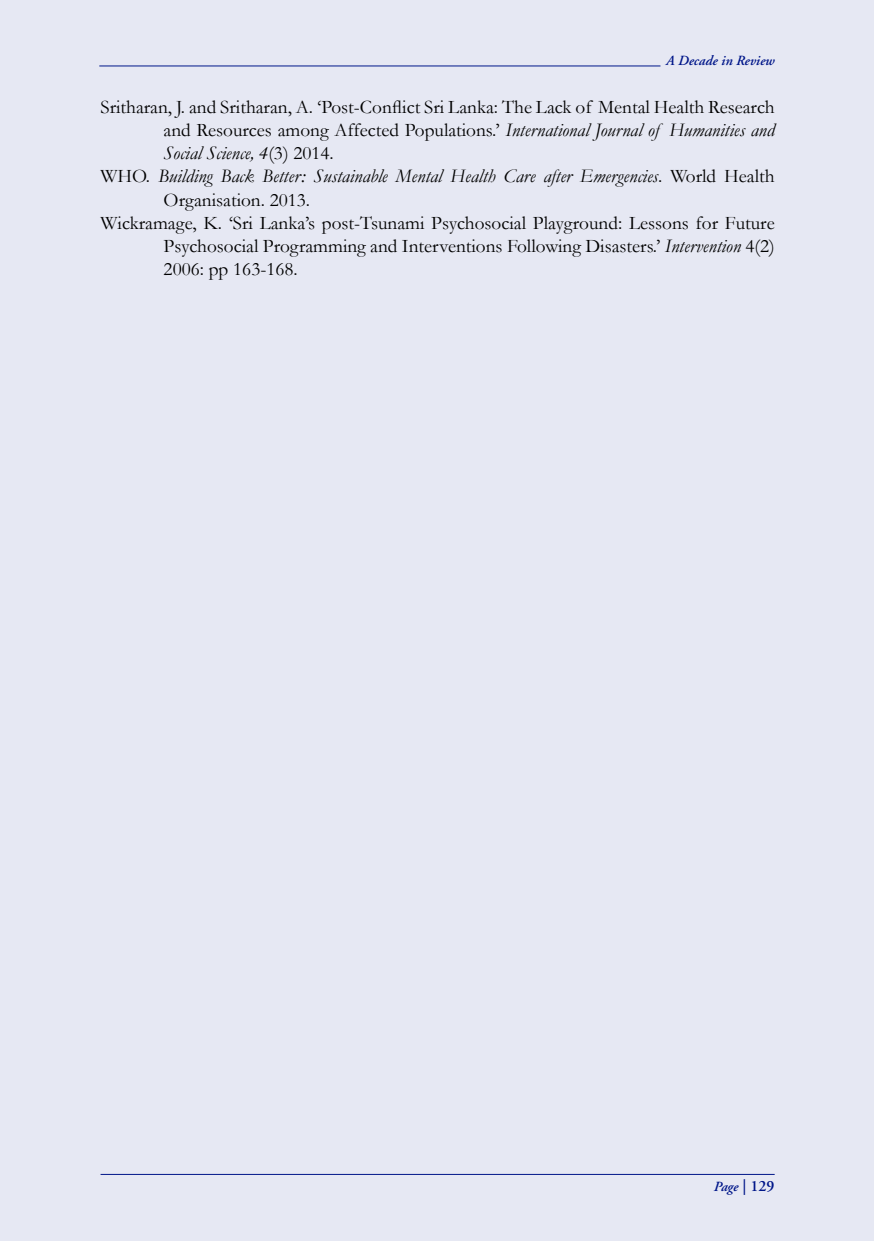
<style>
.page{position:relative;width:874px;height:1241px;background:#fff}
.page>*{position:absolute;margin:0;border:0;box-sizing:border-box;transform-origin:0 0}
.t1{font:19.25px "Garamond";color:#000}
.t2{font:italic 19.25px "Garamond";color:#000}
.t3{font:italic 600 14px "Adobe Garamond";color:#001689}
.s1{font-style:italic}
.s2{font-style:normal}
.s3{font-style:normal;font-size:15.75px}
</style>
<div class="page">
<div style="left:0;top:0;width:873px;height:1240px;background:#e6e8f3"></div>
<hr style="left:100px;top:1173px;width:674px;height:1px;background:#001689">
<hr style="left:99px;top:65px;width:561px;height:1px;background:#001689">
<p class="t3" style="left:665px;top:52px;width:110px">A Decade in Review</p>
<p class="t1" style="left:100px;top:95px;width:675px">Sritharan, J. and Sritharan, A. ‘Post-Conflict Sri Lanka: The Lack of Mental Health Research</p>
<p class="t1" style="left:163px;top:119px;width:612px">and Resources among Affected Populations.’ <span class="s1">International Journal of Humanities and</span></p>
<p class="t2" style="left:163px;top:142px;width:172px">Social Science, 4<span class="s2">(3) 2014.</span></p>
<p class="t2" style="left:100px;top:165px;width:675px"><span class="s2">WHO.</span> Building Back Better: Sustainable Mental Health Care after Emergencies<span class="s2">. World Health</span></p>
<p class="t1" style="left:163px;top:188px;width:148px">Organisation. 2013.</p>
<p class="t1" style="left:100px;top:211px;width:675px">Wickramage, K. ‘Sri Lanka’s post-Tsunami Psychosocial Playground: Lessons for Future</p>
<p class="t1" style="left:163px;top:234px;width:612px">Psychosocial Programming and Interventions Following Disasters.’ <span class="s1">Intervention</span> 4(2)</p>
<p class="t1" style="left:163px;top:257px;width:135px">2006: pp 163-168.</p>
<p class="t3" style="left:713px;top:1178px;width:62px">Page <span class="s3">| 129</span></p>
</div>
